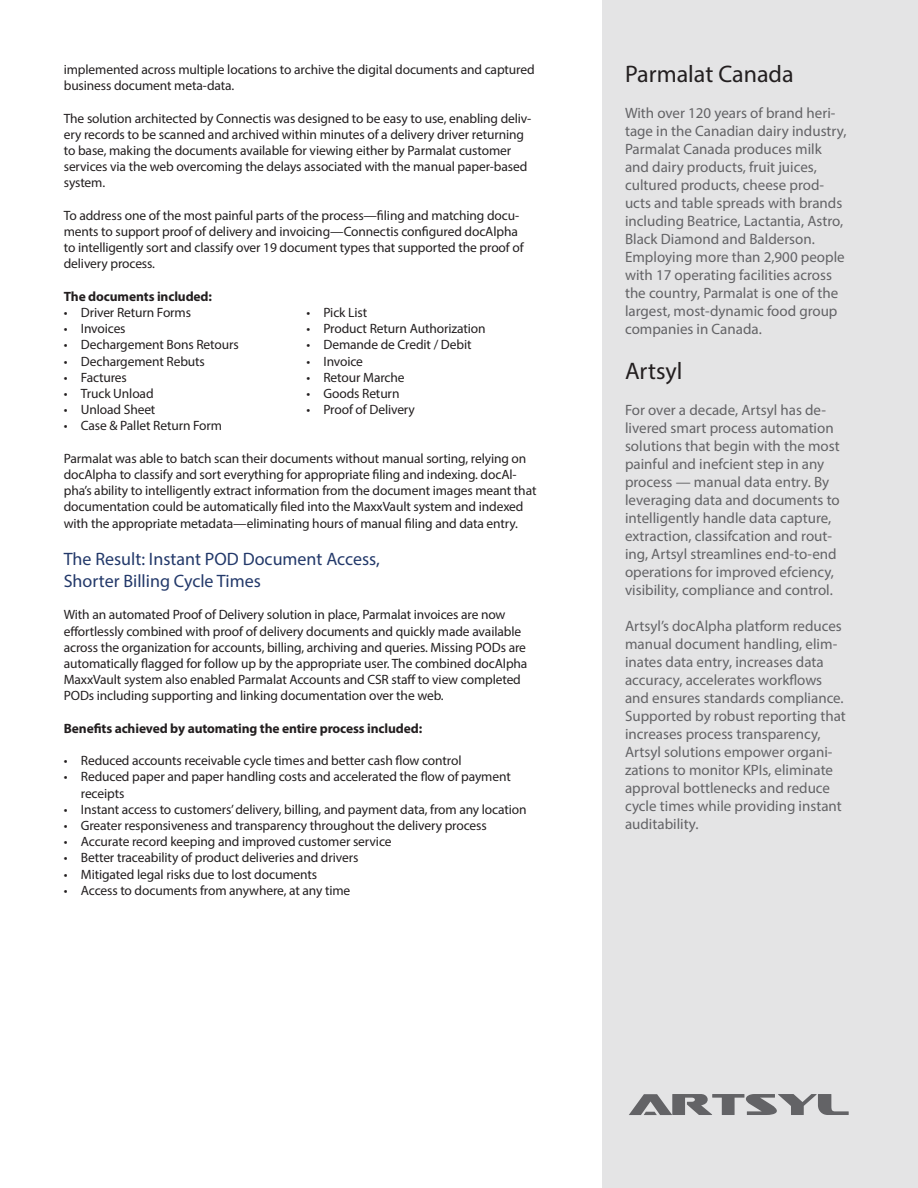
<style>
.page{position:relative;width:918px;height:1188px;background:#fff}
.page>*{position:absolute;margin:0;border:0;box-sizing:border-box;transform-origin:0 0}
.a-side-H2{font:24px "Myriad Pro";color:#231f20}
.main-H2{font:18px/21.6px "Myriad Pro";color:#23396a}
.a-side-text{font:15px/18px "Myriad Pro";color:#636366}
.main-text{font:13.5px/16.2px "Myriad Pro";letter-spacing:-.01em;color:#231f20}
.main-text-2{font:700 13.5px "Myriad Pro";letter-spacing:-.01em;color:#231f20}
</style>
<div class="page">
<div style="left:603px;top:0;width:315px;height:1188px;background:#e4e4e5"></div>
<svg style="left:629px;top:1094px;width:220px;height:21px"></svg>
<p class="main-text" style="left:64px;top:61px;width:472px">implemented across multiple locations to archive the digital documents and captured business document meta-data.</p>
<p class="main-text" style="left:64px;top:110px;width:469px">The solution architected by Connectis was designed to be easy to use, enabling deliv&shy;ery records to be scanned and archived within minutes of a delivery driver returning to base, making the documents available for viewing either by Parmalat customer services via the web overcoming the delays associated with the manual paper-based system.</p>
<p class="main-text" style="left:64px;top:207px;width:461px">To address one of the most painful parts of the process—filing and matching docu&shy;ments to support proof of delivery and invoicing—Connectis configured docAlpha to intelligently sort and classify over 19 document types that supported the proof of delivery process.</p>
<p class="main-text-2" style="left:64px;top:287px;width:150px">The documents included:</p>
<p class="main-text" style="left:64px;top:304px;width:129px">• Driver Return Forms</p>
<p class="main-text" style="left:64px;top:320px;width:63px">• Invoices</p>
<p class="main-text" style="left:64px;top:336px;width:176px">• Dechargement Bons Retours</p>
<p class="main-text" style="left:64px;top:353px;width:143px">• Dechargement Rebuts</p>
<p class="main-text" style="left:64px;top:369px;width:65px">• Factures</p>
<p class="main-text" style="left:64px;top:385px;width:91px">• Truck Unload</p>
<p class="main-text" style="left:64px;top:401px;width:93px">• Unload Sheet</p>
<p class="main-text" style="left:64px;top:417px;width:160px">• Case &amp; Pallet Return Form</p>
<p class="main-text" style="left:306px;top:304px;width:62px">• Pick List</p>
<p class="main-text" style="left:306px;top:320px;width:181px">• Product Return Authorization</p>
<p class="main-text" style="left:306px;top:336px;width:167px">• Demande de Credit / Debit</p>
<p class="main-text" style="left:306px;top:353px;width:58px">• Invoice</p>
<p class="main-text" style="left:306px;top:369px;width:100px">• Retour Marche</p>
<p class="main-text" style="left:306px;top:385px;width:95px">• Goods Return</p>
<p class="main-text" style="left:306px;top:401px;width:110px">• Proof of Delivery</p>
<p class="main-text" style="left:64px;top:450px;width:474px">Parmalat was able to batch scan their documents without manual sorting, relying on docAlpha to classify and sort everything for appropriate filing and indexing. docAl&shy;pha’s ability to intelligently extract information from the document images meant that documentation could be automatically filed into the MaxxVault system and indexed with the appropriate metadata—eliminating hours of manual filing and data entry.</p>
<p class="main-H2" style="left:64px;top:548px;width:318px">The Result: Instant POD Document Access,<br>Shorter Billing Cycle Times</p>
<p class="main-text" style="left:64px;top:606px;width:465px">With an automated Proof of Delivery solution in place, Parmalat invoices are now effortlessly combined with proof of delivery documents and quickly made available across the organization for accounts, billing, archiving and queries. Missing PODs are automatically flagged for follow up by the appropriate user. The combined docAlpha MaxxVault system also enabled Parmalat Accounts and CSR staff to view completed PODs including supporting and linking documentation over the web.</p>
<p class="main-text-2" style="left:64px;top:719px;width:360px">Benefits achieved by automating the entire process included:</p>
<p class="main-text" style="left:64px;top:752px;width:399px">• Reduced accounts receivable cycle times and better cash flow control</p>
<p class="main-text" style="left:81px;top:768px;width:432px;text-indent:-17px">• Reduced paper and paper handling costs and accelerated the flow of payment receipts</p>
<p class="main-text" style="left:64px;top:801px;width:464px">• Instant access to customers’ delivery, billing, and payment data, from any location</p>
<p class="main-text" style="left:64px;top:817px;width:424px">• Greater responsiveness and transparency throughout the delivery process</p>
<p class="main-text" style="left:64px;top:833px;width:329px">• Accurate record keeping and improved customer service</p>
<p class="main-text" style="left:64px;top:849px;width:296px">• Better traceability of product deliveries and drivers</p>
<p class="main-text" style="left:64px;top:866px;width:255px">• Mitigated legal risks due to lost documents</p>
<p class="main-text" style="left:64px;top:882px;width:288px">• Access to documents from anywhere, at any time</p>
<p class="a-side-H2" style="left:625px;top:59px;width:170px">Parmalat Canada</p>
<p class="a-side-text" style="left:625px;top:104px;width:223px">With over 120 years of brand heri&shy;tage in the Canadian dairy industry, Parmalat Canada produces milk and dairy products, fruit juices, cultured products, cheese prod&shy;ucts and table spreads with brands including Beatrice, Lactantia, Astro, Black Diamond and Balderson.<br>Employing more than 2,900 people with 17 operating facilities across the country, Parmalat is one of the largest, most-dynamic food group companies in Canada.</p>
<p class="a-side-H2" style="left:625px;top:356px;width:59px">Artsyl</p>
<p class="a-side-text" style="left:625px;top:401px;width:216px">For over a decade, Artsyl has de&shy;livered smart process automation solutions that begin with the most painful and inefcient step in any process — manual data entry. By leveraging data and documents to intelligently handle data capture, extraction, classifcation and rout&shy;ing, Artsyl streamlines end-to-end operations for improved efciency, visibility, compliance and control.</p>
<p class="a-side-text" style="left:625px;top:617px;width:222px">Artsyl’s docAlpha platform reduces manual document handling, elim&shy;inates data entry, increases data accuracy, accelerates workflows and ensures standards compliance.<br>Supported by robust reporting that increases process transparency, Artsyl solutions empower organi&shy;zations to monitor KPIs, eliminate approval bottlenecks and reduce cycle times while providing instant auditability.</p>
</div>
